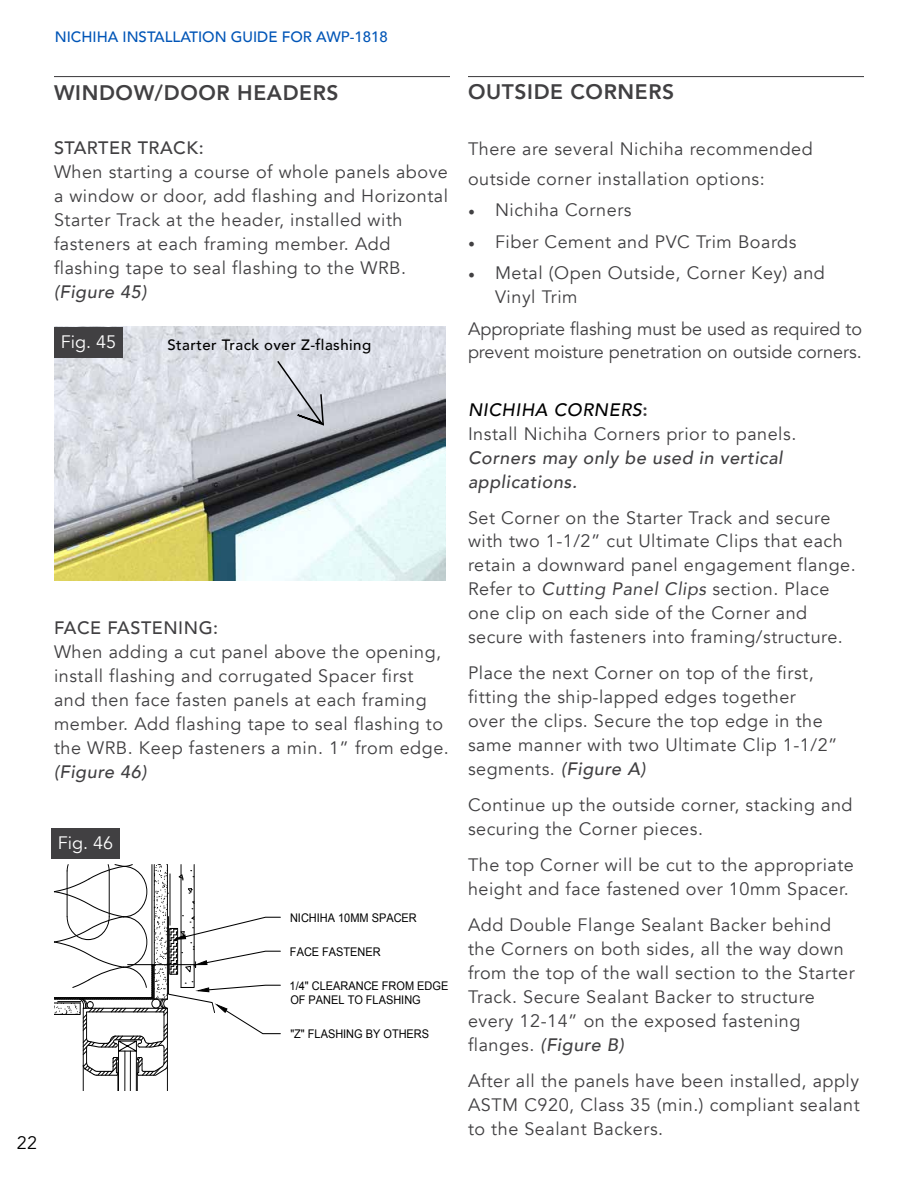
<style>
.page{position:relative;width:918px;height:1188px;background:#fff}
.page>*{position:absolute;margin:0;border:0;box-sizing:border-box;transform-origin:0 0}
.t1{font:800 21px "Avenir";letter-spacing:.03em;color:#414042}
.t2{font:18px/24px "Avenir";letter-spacing:.03em;color:#414042}
.t3{font:18px/24px "Avenir";color:#414042}
.t4{font:italic 500 18px/24px "Avenir";letter-spacing:.03em;color:#414042}
.t5{font:500 18px "Avenir";letter-spacing:.03em;color:#414042}
.t6{font:18px "Avenir";color:#fff}
.t7{font:18px "Avenir";color:#000}
.t8{font:500 15px "Avenir";color:#0055b7}
.t9{font:500 15px "Avenir";letter-spacing:.03em;color:#000}
.t10{font:12px/14.5px "Arial";color:#000;scale:.92 1}
.s1{font-family:"Minion Pro"}
.s2{font-weight:500;font-style:italic;color:#000}
.s3{font-weight:800}
.s4{font-style:italic}
.s5{font-weight:500;font-style:italic}
</style>
<div class="page">
<hr style="left:54px;top:76px;width:396px;height:1px;background:#414042">
<hr style="left:468px;top:76px;width:396px;height:1px;background:#414042">
<svg style="left:54px;top:864px;width:227px;height:227px"></svg>
<div style="left:170px;top:928px;width:8px;height:46px;border:1px solid #000"></div>
<img style="left:55px;top:326px;width:390px;height:254px">
<div style="left:54px;top:327px;width:69px;height:31px;background:#414042"></div>
<div style="left:51px;top:828px;width:69px;height:31px;background:#414042"></div>
<svg style="left:276px;top:359px;width:49px;height:68px;background:#c8cbd3"></svg>
<p class="t8" style="left:55px;top:24px;width:335px">NICHIHA INSTALLATION GUIDE FOR AWP-1818</p>
<p class="t1" style="left:54px;top:77px;width:286px">WINDOW/DOOR HEADERS</p>
<p class="t5" style="left:54px;top:132px;width:151px">STARTER TRACK:</p>
<p class="t2" style="left:54px;top:160px;width:396px">When starting a course of whole panels above a window or door, add flashing and Horizontal Starter Track at the header, installed with fasteners at each framing member. Add flashing tape to seal flashing to the WRB.</p>
<p class="t4" style="left:54px;top:280px;width:94px">(Figure 45)</p>
<p class="t6" style="left:61px;top:331px;width:57px">Fig. 45</p>
<p class="t9" style="left:167px;top:332px;width:205px">Starter Track over Z-flashing</p>
<p class="t5" style="left:54px;top:612px;width:166px">FACE FASTENING:</p>
<p class="t2" style="left:54px;top:640px;width:396px">When adding a cut panel above the opening, install flashing and corrugated Spacer first and then face fasten panels at each framing member. Add flashing tape to seal flashing to the WRB. Keep fasteners a min. 1” from edge.</p>
<p class="t4" style="left:54px;top:760px;width:94px">(Figure 46)</p>
<p class="t6" style="left:58px;top:833px;width:57px">Fig. 46</p>
<p class="t10" style="left:290px;top:910px;width:139px">NICHIHA 10MM SPACER</p>
<p class="t10" style="left:290px;top:944px;width:100px">FACE FASTENER</p>
<p class="t10" style="left:290px;top:978px;width:174px">1/4" CLEARANCE FROM EDGE<br>OF PANEL TO FLASHING</p>
<p class="t10" style="left:290px;top:1027px;width:152px">"Z" FLASHING BY OTHERS</p>
<p class="t7" style="left:17px;top:1132px;width:22px">22</p>
<p class="t1" style="left:468px;top:75px;width:208px">OUTSIDE CORNERS</p>
<p class="t2" style="left:468px;top:134px;width:346px;line-height:30px">There are several Nichiha recommended outside corner installation options:</p>
<p class="t2" style="left:468px;top:198px;width:165px"><span class="s1">•</span> Nichiha Corners</p>
<p class="t2" style="left:468px;top:230px;width:330px"><span class="s1">•</span> Fiber Cement and PVC Trim Boards</p>
<p class="t2" style="left:495px;top:261px;width:331px;text-indent:-27px"><span class="s1">•</span> Metal (Open Outside, Corner Key) and<br>Vinyl Trim</p>
<p class="t3" style="left:468px;top:317px;width:396px">Appropriate flashing must be used as required to prevent moisture penetration on outside corners.</p>
<p class="t2" style="left:468px;top:398px;width:330px"><span class="s2">NICHIHA CORNERS</span><span class="s3">:<br></span>Install Nichiha Corners prior to panels.</p>
<p class="t4" style="left:468px;top:446px;width:316px">Corners may only be used in vertical applications.</p>
<p class="t2" style="left:468px;top:506px;width:389px">Set Corner on the Starter Track and secure with two 1-1/2” cut Ultimate Clips that each retain a downward panel engagement flange.<br>Refer to <span class="s4">Cutting Panel Clips</span> section. Place one clip on each side of the Corner and secure with fasteners into framing/structure.</p>
<p class="t2" style="left:468px;top:662px;width:371px">Place the next Corner on top of the first, fitting the ship-lapped edges together<br>over the clips. Secure the top edge in the same manner with two Ultimate Clip 1-1/2” segments. <span class="s5">(Figure A)</span></p>
<p class="t2" style="left:468px;top:794px;width:386px">Continue up the outside corner, stacking and securing the Corner pieces.</p>
<p class="t2" style="left:468px;top:854px;width:387px">The top Corner will be cut to the appropriate height and face fastened over 10mm Spacer.</p>
<p class="t2" style="left:468px;top:914px;width:388px">Add Double Flange Sealant Backer behind the Corners on both sides, all the way down from the top of the wall section to the Starter Track. Secure Sealant Backer to structure every 12-14” on the exposed fastening flanges. <span class="s5">(Figure B)</span></p>
<p class="t2" style="left:468px;top:1070px;width:393px;text-align:justify">After all the panels have been installed, apply ASTM C920, Class 35 (min.) compliant sealant to the Sealant Backers.</p>
</div>
